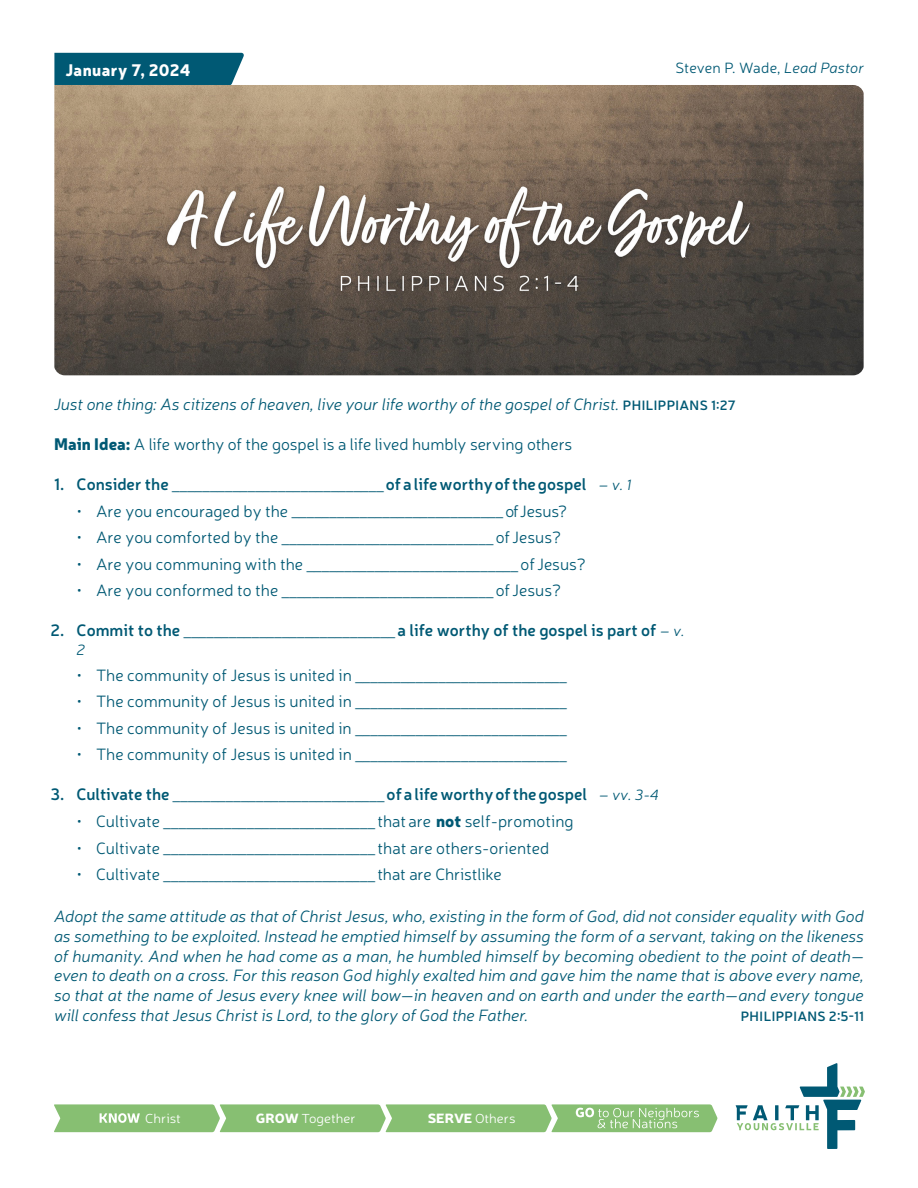
<style>
.page{position:relative;width:918px;height:1188px;background:#fff}
.page>*{position:absolute;margin:0;border:0;box-sizing:border-box;transform-origin:0 0}
.t1{font:300 16.5px "Neris";color:#005974}
.t2{font:italic 300 16.5px/19.8px "Neris";letter-spacing:-.01em;color:#005974;text-align:justify}
.t3{font:600 16.5px "Neris";color:#005974}
.t4{font:900 16.5px "Neris";letter-spacing:.025em;color:#fff}
.t5{font:300 15px "Neris";color:#005974}
.t6{font:italic 300 15px "Neris";color:#005974}
.t7{font:600 13.5px "Neris";letter-spacing:.025em;color:#005974}
.t8{font:300 13.2px "Neris";color:#fff;scale:1.05 1}
.s1{font-style:italic}
.s2{font-weight:600;font-style:normal;font-size:13.5px}
.s3{font-weight:900}
.s4{font-weight:300;font-size:15px}
.s5{font-weight:300;font-style:italic;font-size:15px}
.s6{font-size:15px}
.s7{font-size:16.5px}
</style>
<div class="page">
<img style="left:54px;top:85px;width:810px;height:290px">
<div style="left:54px;top:53px;width:190px;height:32px;background:#005974"></div>
<svg style="left:736px;top:1063px;width:129px;height:86px"></svg>
<svg style="left:54px;top:1104px;width:664px;height:28px;background:#91c47e"></svg>
<p class="t4" style="left:65px;top:58px;width:126px">January 7, 2024</p>
<p class="t5" style="left:676px;top:58px;width:190px">Steven P. Wade, <span class="s1">Lead Pastor</span></p>
<p class="t2" style="left:54px;top:394px;width:683px">Just one thing: As citizens of heaven, live your life worthy of the gospel of Christ. <span class="s2">PHILIPPIANS 1:27</span></p>
<p class="t1" style="left:54px;top:434px;width:520px"><span class="s3">Main Idea:</span> A life worthy of the gospel is a life lived humbly serving others</p>
<p class="t3" style="left:54px;top:473px;width:579px">1. Consider the <span class="s4">____________________________</span> of a life worthy of the gospel <span class="s5">– v. 1</span></p>
<p class="t1" style="left:77px;top:500px;width:492px">• Are you encouraged by the <span class="s6">____________________________</span> ofJesus?</p>
<p class="t1" style="left:77px;top:527px;width:486px">• Are you comforted by the <span class="s6">____________________________</span> of Jesus?</p>
<p class="t1" style="left:77px;top:553px;width:511px">• Are you communing with the <span class="s6">____________________________</span> of Jesus?</p>
<p class="t1" style="left:77px;top:580px;width:486px">• Are you conformed to the <span class="s6">____________________________</span> of Jesus?</p>
<p class="t3" style="left:50px;top:619px;width:636px">2. Commit to the <span class="s4">____________________________</span> a life worthy of the gospel is part of <span class="s5">– v.</span></p>
<p class="t6" style="left:77px;top:640px;width:10px">2</p>
<p class="t1" style="left:77px;top:665px;width:492px">• The community of Jesus is united in <span class="s6">____________________________</span></p>
<p class="t1" style="left:77px;top:691px;width:492px">• The community of Jesus is united in <span class="s6">____________________________</span></p>
<p class="t1" style="left:77px;top:718px;width:492px">• The community of Jesus is united in <span class="s6">____________________________</span></p>
<p class="t1" style="left:77px;top:744px;width:492px">• The community of Jesus is united in <span class="s6">____________________________</span></p>
<p class="t3" style="left:50px;top:783px;width:610px">3. Cultivate the <span class="s4">____________________________</span> of a life worthy of the gospel <span class="s5">– vv. 3-4</span></p>
<p class="t1" style="left:77px;top:811px;width:499px">• Cultivate <span class="s6">____________________________</span> that are <span class="s3">not</span> self-promoting</p>
<p class="t1" style="left:77px;top:837px;width:474px">• Cultivate <span class="s6">____________________________</span> that are others-oriented</p>
<p class="t5" style="left:77px;top:864px;width:427px"><span class="s7">• Cultivate</span> ____________________________ <span class="s7">that are Christlike</span></p>
<p class="t2" style="left:54px;top:906px;width:812px">Adopt the same attitude as that of Christ Jesus, who, existing in the form of God, did not consider equality with God as something to be exploited. Instead he emptied himself by assuming the form of a servant, taking on the likeness of humanity. And when he had come as a man, he humbled himself by becoming obedient to the point of death— even to death on a cross. For this reason God highly exalted him and gave him the name that is above every name, so that at the name of Jesus every knee will bow—in heaven and on earth and under the earth—and every tongue will confess that Jesus Christ is Lord, to the glory of God the Father.</p>
<p class="t7" style="left:741px;top:1007px;width:125px">PHILIPPIANS 2:5-11</p>
<p class="t8" style="left:145px;top:1110px;width:36px">Christ</p>
<p class="t8" style="left:256px;top:1110px;width:96px"><span class="s3">GROW</span> Together</p>
<p class="t8" style="left:428px;top:1110px;width:85px"><span class="s3">SERVE</span> Others</p>
</div>
